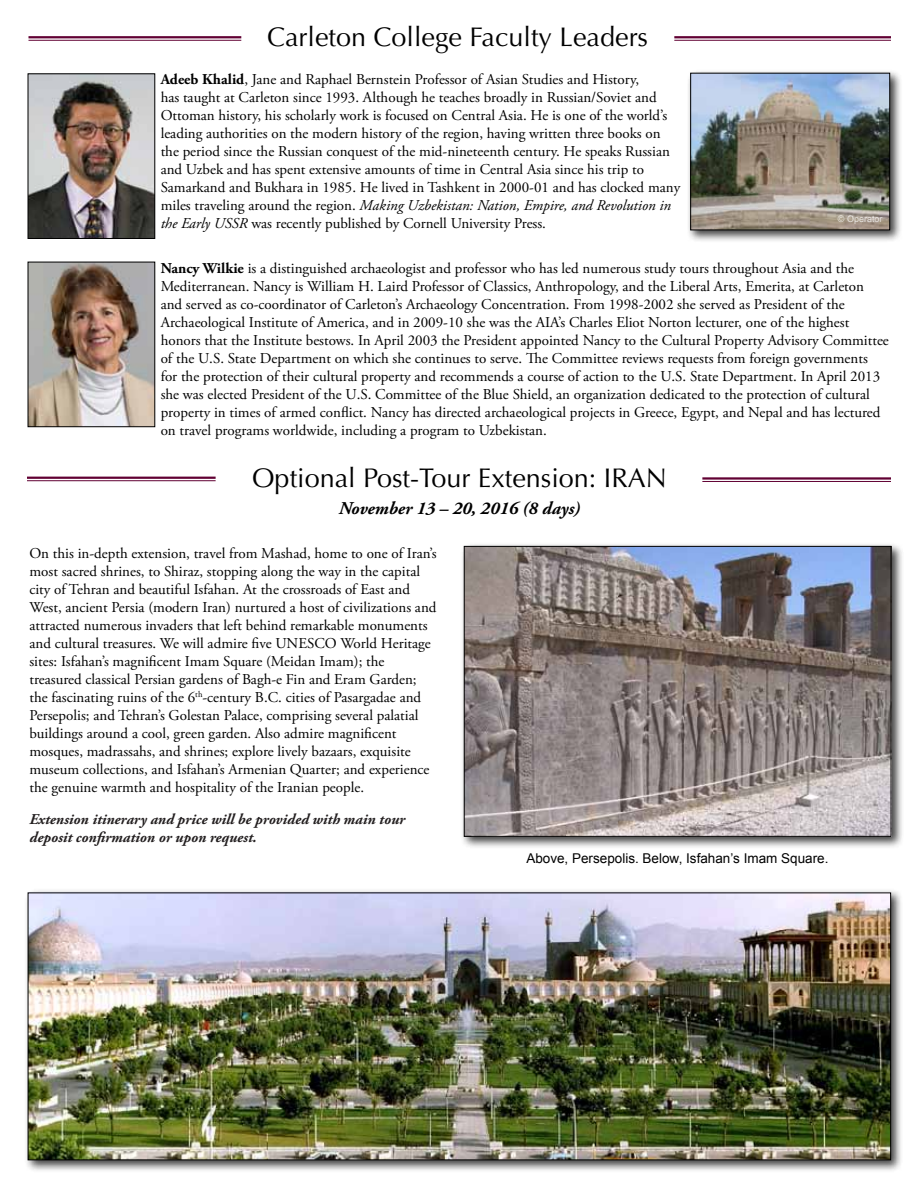
<style>
.page{position:relative;width:918px;height:1188px;background:#fff}
.page>*{position:absolute;margin:0;border:0;box-sizing:border-box;transform-origin:0 0}
.t1{font:27px "Optima";color:#000}
.t2{font:italic 700 18px "Adobe Garamond Pro";color:#000}
.t3{font:15px/18px "Adobe Garamond Pro";color:#000}
.t4{font:italic 700 15px/18px "Adobe Garamond Pro";color:#231f20}
.t5{font:13.5px "Arial";color:#000}
.t6{font:9px "Arial";color:#fff}
.s1{font-weight:700}
.s2{font-style:italic}
</style>
<div class="page">
<img style="left:30px;top:264px;width:123px;height:161px">
<div style="left:28px;top:262px;width:127px;height:165px;border:1px solid #000"></div>
<img style="left:30px;top:75px;width:123px;height:162px">
<div style="left:28px;top:73px;width:127px;height:166px;border:1px solid #000"></div>
<div style="left:460px;top:542px;width:444px;height:307px;background:#000;opacity:.75"></div>
<img style="left:466px;top:548px;width:423px;height:287px">
<div style="left:464px;top:546px;width:427px;height:291px;border:1px solid #000"></div>
<div style="left:24px;top:889px;width:879px;height:284px;background:#000;opacity:.75"></div>
<img style="left:30px;top:894px;width:859px;height:264px">
<hr style="left:27px;top:477px;width:189px;height:2px;background:#610033">
<hr style="left:27px;top:480px;width:189px;height:1px;background:#610033">
<hr style="left:702px;top:477px;width:189px;height:3px;background:#610033">
<hr style="left:702px;top:481px;width:189px;height:1px;background:#610033">
<hr style="left:28px;top:36px;width:213px;height:2px;background:#610033">
<hr style="left:28px;top:40px;width:213px;height:1px;background:#610033">
<hr style="left:674px;top:36px;width:217px;height:2px;background:#610033">
<hr style="left:674px;top:40px;width:217px;height:1px;background:#610033">
<div style="left:687px;top:69px;width:216px;height:173px;background:#000;opacity:.75"></div>
<img style="left:692px;top:75px;width:196px;height:153px">
<div style="left:690px;top:73px;width:200px;height:157px;border:1px solid #000"></div>
<h1 class="t1" style="left:267px;top:21px;width:383px">Carleton College Faculty Leaders</h1>
<p class="t3" style="left:161px;top:71px;width:521px"><span class="s1">Adeeb Khalid</span>, Jane and Raphael Bernstein Professor of Asian Studies and History,<br>has taught at Carleton since 1993. Although he teaches broadly in Russian/Soviet and Ottoman history, his scholarly work is focused on Central Asia. He is one of the world’s leading authorities on the modern history of the region, having written three books on the period since the Russian conquest of the mid-nineteenth century. He speaks Russian and Uzbek and has spent extensive amounts of time in Central Asia since his trip to Samarkand and Bukhara in 1985. He lived in Tashkent in 2000-01 and has clocked many miles traveling around the region. <span class="s2">Making Uzbekistan: Nation, Empire, and Revolution in the Early USSR</span> was recently published by Cornell University Press.</p>
<p class="t6" style="left:838px;top:213px;width:46px">© Operator</p>
<p class="t3" style="left:161px;top:260px;width:730px"><span class="s1">Nancy Wilkie</span> is a distinguished archaeologist and professor who has led numerous study tours throughout Asia and the Mediterranean. Nancy is William H. Laird Professor of Classics, Anthropology, and the Liberal Arts, Emerita, at Carleton and served as co-coordinator of Carleton’s Archaeology Concentration. From 1998-2002 she served as President of the Archaeological Institute of America, and in 2009-10 she was the AIA’s Charles Eliot Norton lecturer, one of the highest honors that the Institute bestows. In April 2003 the President appointed Nancy to the Cultural Property Advisory Committee of the U.S. State Department on which she continues to serve. The Committee reviews requests from foreign governments<br>for the protection of their cultural property and recommends a course of action to the U.S. State Department. In April 2013 she was elected President of the U.S. Committee of the Blue Shield, an organization dedicated to the protection of cultural property in times of armed conflict. Nancy has directed archaeological projects in Greece, Egypt, and Nepal and has lectured on travel programs worldwide, including a program to Uzbekistan.</p>
<h1 class="t1" style="left:252px;top:463px;width:416px">Optional Post-Tour Extension: IRAN</h1>
<p class="t2" style="left:339px;top:498px;width:243px">November 13 – 20, 2016 (8 days)</p>
<p class="t3" style="left:29px;top:545px;width:409px">On this in-depth extension, travel from Mashad, home to one of Iran’s most sacred shrines, to Shiraz, stopping along the way in the capital city of Tehran and beautiful Isfahan. At the crossroads of East and West, ancient Persia (modern Iran) nurtured a host of civilizations and attracted numerous invaders that left behind remarkable monuments and cultural treasures. We will admire five UNESCO World Heritage sites: Isfahan’s magnificent Imam Square (Meidan Imam); the treasured classical Persian gardens of Bagh-e Fin and Eram Garden; the fascinating ruins of the 6<sup>th</sup>-century B.C. cities of Pasargadae and Persepolis; and Tehran’s Golestan Palace, comprising several palatial buildings around a cool, green garden. Also admire magnificent mosques, madrassahs, and shrines; explore lively bazaars, exquisite museum collections, and Isfahan’s Armenian Quarter; and experience the genuine warmth and hospitality of the Iranian people.</p>
<p class="t4" style="left:29px;top:810px;width:377px">Extension itinerary and price will be provided with main tour deposit confirmation or upon request.</p>
<p class="t5" style="left:526px;top:849px;width:304px">Above, Persepolis. Below, Isfahan’s Imam Square.</p>
</div>
